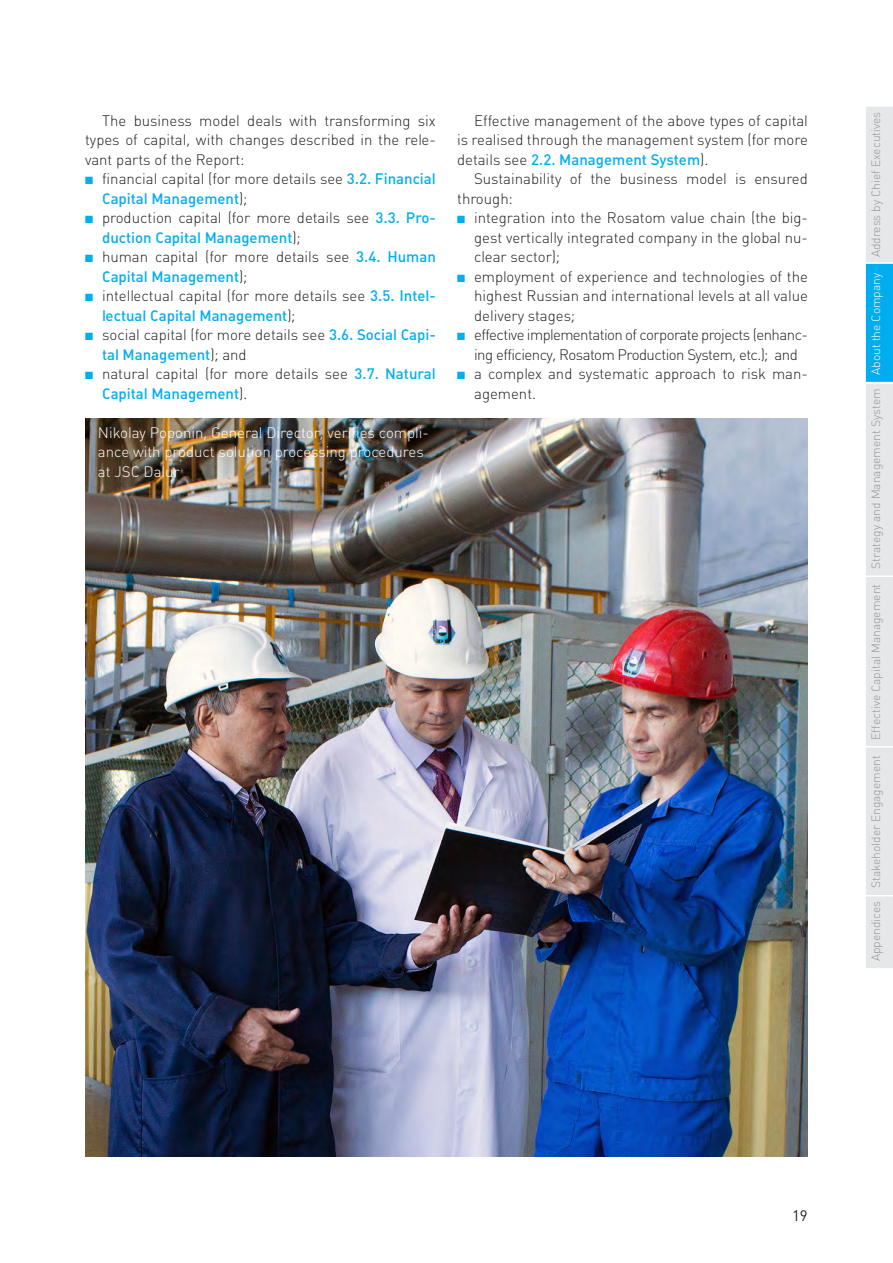
<style>
.page{position:relative;width:893px;height:1263px;background:#fff}
.page>*{position:absolute;margin:0;border:0;box-sizing:border-box;transform-origin:0 0}
.текст{font:300 15px/19.5px "Plumb";color:#231f20}
.t1{font:300 15px/19.5px "Plumb";color:#fff}
.текст-2{font:300 15px/19.5px "Plumb";letter-spacing:-.035em;color:#231f20;text-align:center}
.t2{font:15px "Plumb";color:#231f20}
.t3{font:300 12px "Plumb";color:#939598}
.t4{font:300 12px "Plumb";color:#fff}
.s1{color:#00aeef}
.s2{font-weight:500;color:#00aeef}
</style>
<div class="page">
<svg style="left:865px;top:107px;width:28px;height:861px;background:#cae1eb"></svg>
<img style="left:85px;top:418px;width:723px;height:739px">
<p class="текст" style="left:85px;top:111px;width:352px;text-align:justify;text-indent:17px">The business model deals with transforming six types of capital, with changes described in the rele&shy;vant parts of the Report:</p>
<p class="текст" style="left:102px;top:169px;width:335px;text-indent:-17px"><span class="s1">■</span> financial capital (for more details see <span class="s2">3.2. Financial<br>Capital Management</span>);</p>
<p class="текст" style="left:102px;top:208px;width:335px;text-indent:-17px"><span class="s1">■</span> production capital (for more details see <span class="s2">3.3. Pro&shy;duction Capital Management</span>);</p>
<p class="текст" style="left:102px;top:247px;width:335px;text-indent:-17px"><span class="s1">■</span> human capital (for more details see <span class="s2">3.4. Human<br>Capital Management</span>);</p>
<p class="текст" style="left:102px;top:286px;width:335px;text-indent:-17px"><span class="s1">■</span> intellectual capital (for more details see <span class="s2">3.5. Intel&shy;lectual Capital Management</span>);</p>
<p class="текст" style="left:102px;top:325px;width:335px;text-indent:-17px"><span class="s1">■</span> social capital (for more details see <span class="s2">3.6. Social Capi&shy;tal Management</span>); and</p>
<p class="текст" style="left:102px;top:364px;width:335px;text-indent:-17px"><span class="s1">■</span> natural capital (for more details see <span class="s2">3.7. Natural<br>Capital Management</span>).</p>
<p class="t1" style="left:98px;top:423px;width:332px">Nikolay Poponin, General Director, verifies compli&shy;ance with product solution processing procedures at JSC Dalur</p>
<p class="текст" style="left:457px;top:111px;width:352px;text-align:justify;text-indent:17px">Effective management of the above types of capital is realised through the management system (for more details see <span class="s2">2.2. Management System</span>).</p>
<p class="текст" style="left:457px;top:169px;width:352px;text-indent:17px">Sustainability of the business model is ensured through:</p>
<p class="текст" style="left:474px;top:208px;width:335px;text-align:justify;text-indent:-17px"><span class="s1">■</span> integration into the Rosatom value chain (the big&shy;gest vertically integrated company in the global nu&shy;clear sector);</p>
<p class="текст" style="left:474px;top:267px;width:335px;text-align:justify;text-indent:-17px"><span class="s1">■</span> employment of experience and technologies of the highest Russian and international levels at all value delivery stages;</p>
<p class="текст-2" style="left:457px;top:325px;width:352px"><span class="s1">■</span> effective implementation of corporate projects (enhanc&shy;ing efficiency, Rosatom Production System, etc.); and</p>
<p class="текст" style="left:474px;top:364px;width:335px;text-indent:-17px"><span class="s1">■</span> a complex and systematic approach to risk man&shy;agement.</p>
<p class="t3" style="left:869px;top:257px;width:147px;rotate:-90deg">Address by Chief Executives</p>
<p class="t4" style="left:869px;top:375px;width:104px;rotate:-90deg">About the Company</p>
<p class="t3" style="left:869px;top:569px;width:182px;rotate:-90deg">Strategy and Management System</p>
<p class="t3" style="left:869px;top:740px;width:157px;rotate:-90deg">Effective Capital Management</p>
<p class="t3" style="left:869px;top:888px;width:134px;rotate:-90deg">Stakeholder Engagement</p>
<p class="t3" style="left:869px;top:961px;width:62px;rotate:-90deg">Appendices</p>
<p class="t2" style="left:792px;top:1207px;width:17px">19</p>
</div>
